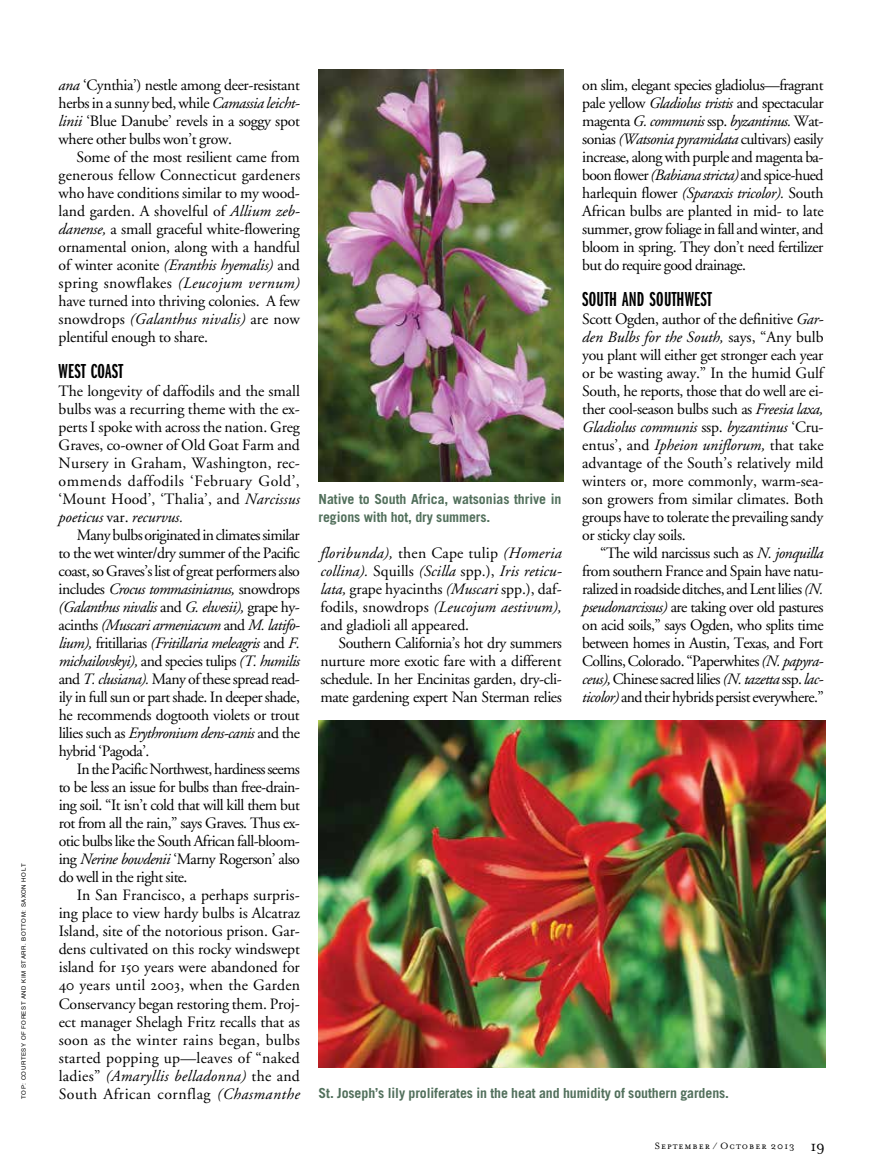
<style>
.page{position:relative;width:891px;height:1175px;background:#fff}
.page>*{position:absolute;margin:0;border:0;box-sizing:border-box;transform-origin:0 0}
.t1{font:21px "Franklin Gothic Demi X Comp";letter-spacing:.01em;color:#000}
.t2{font:15.75px/18px "Adobe Garamond Regular Os F";letter-spacing:-.025em;color:#000;text-align:justify}
.t3{font:15.75px/18px "Adobe Garamond Italic Os F";letter-spacing:-.005em;color:#000;text-align:justify}
.t4{font:15.75px "Adobe Garamond Regular Os F";letter-spacing:-.005em;color:#000}
.t5{font:15.75px "Adobe Garamond Italic Os F";letter-spacing:-.035em;color:#000}
.t6{font:15.75px "Adobe Garamond Regular Os F";letter-spacing:.015em;color:#000}
.t7{font:15.75px "Adobe Garamond Italic Os F";letter-spacing:.02em;color:#000}
.t8{font:15.75px "Adobe Garamond Regular Os F";letter-spacing:.005em;color:#000}
.t9{font:15.75px "Adobe Garamond Regular Os F";letter-spacing:.02em;color:#000}
.t10{font:15.75px "Adobe Garamond Regular Os F";letter-spacing:.035em;color:#000}
.t11{font:700 13.8px/18px "Trade Gothic";letter-spacing:-.005em;color:#516f5b}
.t12{font:10.5px "Mrs Eaves Small Caps";letter-spacing:.095em;color:#000}
.t13{font:6px "Helvetica";letter-spacing:.095em;color:#000}
.s1{font-family:"Adobe Garamond Italic Os F"}
.s2{font-family:"Adobe Garamond Regular Os F"}
.s3{font-family:"Mrs Eaves Roman"}
.s4{font-family:"Mrs Eaves Roman";font-size:16.5px}
</style>
<div class="page">
<img style="left:319px;top:70px;width:244px;height:412px">
<img style="left:319px;top:720px;width:506px;height:347px">
<p class="t13" style="left:21px;top:1098px;width:236px;rotate:-90deg">TOP: COURTESY OF FOREST AND KIM STARR. BOTTOM: SAXON HOLT</p>
<p class="t2" style="left:59px;top:76px;width:243px"><span class="s1">ana</span> ‘Cynthia’) nestle among deer-resistant herbs in a sunny bed, while <span class="s1">Camassia leicht&shy;linii</span> ‘Blue Danube’ revels in a soggy spot where other bulbs won’t grow.</p>
<p class="t2" style="left:59px;top:148px;width:243px;text-indent:18px">Some of the most resilient came from generous fellow Connecticut gardeners who have conditions similar to my wood&shy;land garden. A shovelful of <span class="s1">Allium zeb&shy;danense,</span> a small graceful white-flowering ornamental onion, along with a handful of winter aconite <span class="s1">(Eranthis hyemalis)</span> and spring snowflakes <span class="s1">(Leucojum vernum) </span>have turned into thriving colonies. A few</p>
<p class="t3" style="left:59px;top:311px;width:243px"><span class="s2">snowdrops</span> (Galanthus nivalis) <span class="s2">are now</span></p>
<p class="t2" style="left:59px;top:328px;width:151px">plentiful enough to share.</p>
<h1 class="t1" style="left:59px;top:360px;width:66px">WEST COAST</h1>
<p class="t2" style="left:59px;top:382px;width:243px">The longevity of daffodils and the small bulbs was a recurring theme with the ex&shy;perts I spoke with across the nation. Greg Graves, co-owner of Old Goat Farm and Nursery in Graham, Washington, rec&shy;ommends daffodils ‘February Gold’, ‘Mount Hood’, ‘Thalia’, and <span class="s1">Narcissus</span></p>
<p class="t3" style="left:59px;top:509px;width:126px">poeticus <span class="s2">var.</span> recurvus.</p>
<p class="t2" style="left:59px;top:526px;width:243px;text-indent:18px">Many bulbs originated in climates similar to the wet winter/dry summer of the Pacific coast, so Graves’s list of great performers also</p>
<p class="t3" style="left:59px;top:581px;width:243px"><span class="s2">includes</span> Crocus tommasinianus, <span class="s2">snowdrops </span>(Galanthus nivalis <span class="s2">and</span> G. elwesii), <span class="s2">grape hy&shy;acinths</span> (Muscari armeniacum <span class="s2">and</span> M. latifo&shy;lium), <span class="s2">fritillarias</span> (Fritillaria meleagris <span class="s2">and</span> F. michailovskyi), <span class="s2">and species tulips</span> (T. humilis</p>
<p class="t2" style="left:59px;top:670px;width:243px">and <span class="s1">T. clusiana).</span> Many of these spread read&shy;ily in full sun or part shade. In deeper shade, he recommends dogtooth violets or trout</p>
<p class="t5" style="left:59px;top:725px;width:243px"><span class="s2">lilies such as</span> Erythronium dens-canis <span class="s2">and the</span></p>
<p class="t2" style="left:59px;top:742px;width:92px">hybrid ‘Pagoda’.</p>
<p class="t2" style="left:77px;top:760px;width:225px">In the Pacific Northwest, hardiness seems</p>
<p class="t2" style="left:59px;top:778px;width:243px">to be less an issue for bulbs than free-drain-</p>
<p class="t2" style="left:59px;top:796px;width:243px">ing soil. “It isn’t cold that will kill them but</p>
<p class="t2" style="left:59px;top:814px;width:243px">rot from all the rain,” says Graves. Thus ex-</p>
<p class="t2" style="left:59px;top:832px;width:243px">otic bulbs like the South African fall-bloom-</p>
<p class="t2" style="left:59px;top:850px;width:243px">ing <span class="s1">Nerine bowdenii</span> ‘Marny Rogerson’ also</p>
<p class="t2" style="left:59px;top:868px;width:130px">do well in the right site.</p>
<p class="t8" style="left:77px;top:887px;width:225px">In San Francisco, a perhaps surpris-</p>
<p class="t4" style="left:59px;top:905px;width:243px">ing place to view hardy bulbs is Alcatraz</p>
<p class="t4" style="left:59px;top:923px;width:243px">Island, site of the notorious prison. Gar-</p>
<p class="t4" style="left:59px;top:941px;width:243px">dens cultivated on this rocky windswept</p>
<p class="t4" style="left:59px;top:959px;width:243px">island for 150 years were abandoned for</p>
<p class="t6" style="left:59px;top:977px;width:243px">40 years until 2003, when the Garden</p>
<p class="t4" style="left:59px;top:995px;width:243px">Conservancy began restoring them. Proj-</p>
<p class="t4" style="left:59px;top:1013px;width:243px">ect manager Shelagh Fritz recalls that as</p>
<p class="t9" style="left:59px;top:1031px;width:243px">soon as the winter rains began, bulbs</p>
<p class="t6" style="left:59px;top:1049px;width:243px">started popping up—leaves of “naked</p>
<p class="t7" style="left:59px;top:1067px;width:243px"><span class="s2">ladies”</span> (Amaryllis belladonna) <span class="s2">the and</span></p>
<p class="t10" style="left:59px;top:1085px;width:243px">South African cornflag <span class="s1">(Chasmanthe</span></p>
<p class="t11" style="left:319px;top:490px;width:244px">Native to South Africa, watsonias thrive in regions with hot, dry summers.</p>
<p class="t3" style="left:320px;top:545px;width:243px">floribunda), <span class="s2">then Cape tulip</span> (Homeria collina). <span class="s2">Squills</span> (Scilla <span class="s2">spp.),</span> Iris reticu-</p>
<p class="t4" style="left:320px;top:581px;width:243px"><span class="s1">lata,</span> grape hyacinths <span class="s1">(Muscari</span> spp.), daf-</p>
<p class="t3" style="left:320px;top:599px;width:243px"><span class="s2">fodils, snowdrops</span> (Leucojum aestivum),</p>
<p class="t4" style="left:320px;top:617px;width:150px">and gladioli all appeared.</p>
<p class="t2" style="left:338px;top:635px;width:225px">Southern California’s hot dry summers</p>
<p class="t2" style="left:320px;top:653px;width:243px">nurture more exotic fare with a different</p>
<p class="t2" style="left:320px;top:671px;width:243px">schedule. In her Encinitas garden, dry-cli-</p>
<p class="t2" style="left:320px;top:689px;width:243px">mate gardening expert Nan Sterman relies</p>
<p class="t2" style="left:582px;top:77px;width:243px">on slim, elegant species gladiolus—fragrant pale yellow <span class="s1">Gladiolus tristis</span> and spectacular</p>
<p class="t5" style="left:582px;top:113px;width:243px"><span class="s2">magenta</span> G. communis <span class="s2">ssp.</span> byzantinus. <span class="s2">Wat-</span></p>
<p class="t2" style="left:582px;top:131px;width:243px">sonias <span class="s1">(Watsonia pyramidata</span> cultivars) easily increase, along with purple and magenta ba&shy;boon flower <span class="s1">(Babiana stricta)</span> and spice-hued harlequin flower <span class="s1">(Sparaxis tricolor).</span> South African bulbs are planted in mid- to late summer, grow foliage in fall and winter, and bloom in spring. They don’t need fertilizer but do require good drainage.</p>
<h1 class="t1" style="left:582px;top:288px;width:131px">SOUTH AND SOUTHWEST</h1>
<p class="t2" style="left:582px;top:310px;width:243px">Scott Ogden, author of the definitive <span class="s1">Gar-</span></p>
<p class="t3" style="left:582px;top:329px;width:243px">den Bulbs for the South, <span class="s2">says, “Any bulb</span></p>
<p class="t2" style="left:582px;top:346px;width:243px">you plant will either get stronger each year or be wasting away.” In the humid Gulf South, he reports, those that do well are ei&shy;ther cool-season bulbs such as <span class="s1">Freesia laxa,</span></p>
<p class="t3" style="left:582px;top:419px;width:243px">Gladiolus communis <span class="s2">ssp.</span> byzantinus <span class="s2">‘Cru-</span></p>
<p class="t2" style="left:582px;top:436px;width:243px">entus’, and <span class="s1">Ipheion uniflorum,</span> that take advantage of the South’s relatively mild winters or, more commonly, warm-sea&shy;son growers from similar climates. Both groups have to tolerate the prevailing sandy or sticky clay soils.</p>
<p class="t2" style="left:582px;top:544px;width:243px;text-indent:18px">“The wild narcissus such as <span class="s1">N. jonquilla </span>from southern France and Spain have natu&shy;ralized in roadside ditches, and Lent lilies <span class="s1">(N. pseudonarcissus)</span> are taking over old pastures on acid soils,” says Ogden, who splits time between homes in Austin, Texas, and Fort Collins, Colorado. “Paperwhites <span class="s1">(N. papyra&shy;ceus),</span> Chinese sacred lilies <span class="s1">(N. tazetta</span> ssp. <span class="s1">lac&shy;ticolor)</span> and their hybrids persist everywhere.”</p>
<p class="t11" style="left:319px;top:1084px;width:412px">St. Joseph’s lily proliferates in the heat and humidity of southern gardens.</p>
<p class="t12" style="left:655px;top:1140px;width:172px">September / October <span class="s3">2013</span> <span class="s4">19</span></p>
</div>
